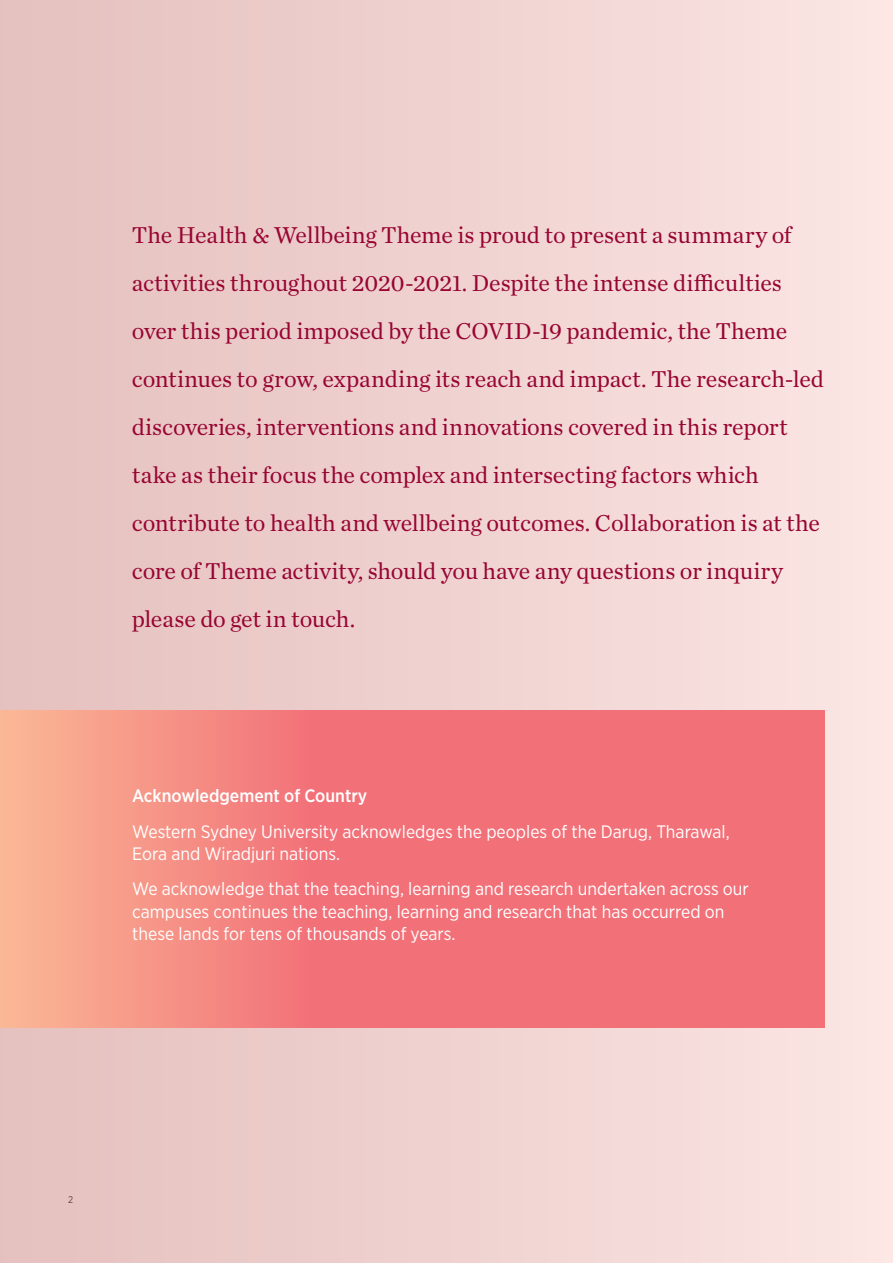
<style>
.page{position:relative;width:893px;height:1263px;background:#fff}
.page>*{position:absolute;margin:0;border:0;box-sizing:border-box;transform-origin:0 0}
.t1{font:24px/48px "Chronicle Text G1";letter-spacing:-.005em;color:#980533}
.t2{font:18px/22.5px "Gotham Narrow";color:#fff}
.t3{font:500 18px "Gotham Narrow";color:#fff}
.t4{font:9.75px "Gotham Narrow";color:#000}
</style>
<div class="page">
<div style="left:0;top:0;width:893px;height:1263px;background:linear-gradient(to right,#e4bfbd,#fbe6e4)"></div>
<svg style="left:0;top:710px;width:825px;height:318px;background:#f37e7e"></svg>
<p class="t1" style="left:132px;top:210px;width:694px">The Health &amp; Wellbeing Theme is proud to present a summary of activities throughout 2020-2021. Despite the intense difficulties over this period imposed by the COVID-19 pandemic, the Theme continues to grow, expanding its reach and impact. The research-led discoveries, interventions and innovations covered in this report take as their focus the complex and intersecting factors which contribute to health and wellbeing outcomes. Collaboration is at the core of Theme activity, should you have any questions or inquiry please do get in touch.</p>
<p class="t3" style="left:132px;top:785px;width:237px">Acknowledgement of Country</p>
<p class="t2" style="left:132px;top:820px;width:599px">Western Sydney University acknowledges the peoples of the Darug, Tharawal,<br>Eora and Wiradjuri nations.</p>
<p class="t2" style="left:132px;top:877px;width:618px">We acknowledge that the teaching, learning and research undertaken across our campuses continues the teaching, learning and research that has occurred on these lands for tens of thousands of years.</p>
<p class="t4" style="left:68px;top:1193px;width:7px">2</p>
</div>
